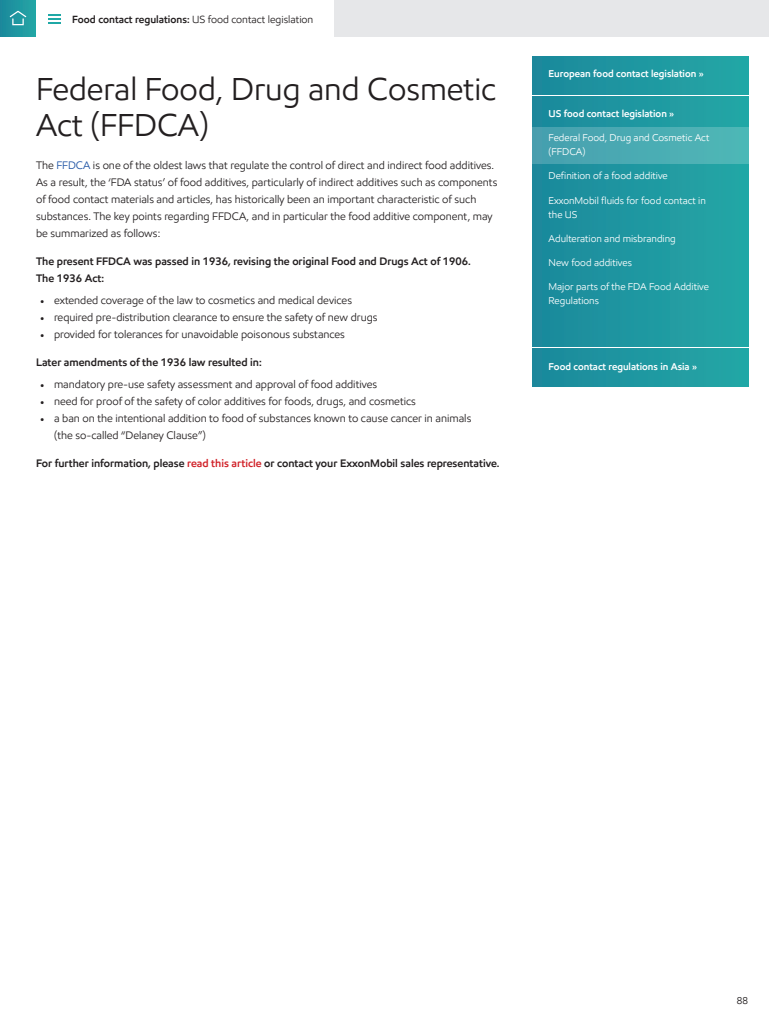
<style>
.page{position:relative;width:769px;height:1024px;background:#fff}
.page>*{position:absolute;margin:0;border:0;box-sizing:border-box;transform-origin:0 0}
.t1{font:32px/36px "E Mprint";color:#231f20}
.t2{font:11px/17px "E Mprint";color:#231f20}
.t3{font:600 11px/17px "E Mprint";color:#231f20}
.t4{font:10.5px "E Mprint";color:#231f20}
.t5{font:10px/14px "E Mprint";color:#fff}
.t6{font:600 10px "E Mprint";color:#fff}
.t7{font:10px "E Mprint";color:#231f20}
.s1{font-weight:600}
.s2{color:#1e53a4}
.s3{font-family:"Minion Pro"}
.s4{color:#d1232a}
</style>
<div class="page">
<div style="left:0;top:0;width:36px;height:36px;background:linear-gradient(to right,#1a889c,#24a5a5)"></div>
<div style="left:12px;top:18px;width:12px;height:7px;border:1px solid #fff"></div>
<svg style="left:9px;top:10px;width:18px;height:8px"></svg>
<div style="left:532px;top:96px;width:216px;height:250px;background:linear-gradient(to right,#1b889c,#24a7a6)"></div>
<div style="left:155px;top:0;width:613px;height:36px;background:#e6e7e9"></div>
<div style="left:532px;top:127px;width:216px;height:36px;background:#4aacb3"></div>
<div style="left:36px;top:0;width:297px;height:41px;background:#fff"></div>
<svg style="left:48px;top:14px;width:12px;height:10px"></svg>
<div style="left:532px;top:56px;width:216px;height:38px;background:linear-gradient(to right,#1b889c,#24a7a6)"></div>
<div style="left:532px;top:348px;width:216px;height:38px;background:linear-gradient(to right,#1b889c,#24a7a6)"></div>
<p class="t4" style="left:72px;top:13px;width:242px"><span class="s1">Food contact regulations:</span> US food contact legislation</p>
<p class="t1" style="left:36px;top:71px;width:461px">Federal Food, Drug and Cosmetic<br>Act (FFDCA)</p>
<p class="t2" style="left:36px;top:157px;width:463px">The <span class="s2">FFDCA</span> is one of the oldest laws that regulate the control of direct and indirect food additives.<br>As a result, the ‘FDA status’ of food additives, particularly of indirect additives such as components of food contact materials and articles, has historically been an important characteristic of such substances. The key points regarding FFDCA, and in particular the food additive component, may be summarized as follows:</p>
<p class="t3" style="left:36px;top:253px;width:436px">The present FFDCA was passed in 1936, revising the original Food and Drugs Act of 1906.<br>The 1936 Act:</p>
<p class="t2" style="left:40px;top:292px;width:313px"><span class="s3">•</span> extended coverage of the law to cosmetics and medical devices</p>
<p class="t2" style="left:40px;top:309px;width:339px"><span class="s3">•</span> required pre-distribution clearance to ensure the safety of new drugs</p>
<p class="t2" style="left:40px;top:326px;width:306px"><span class="s3">•</span> provided for tolerances for unavoidable poisonous substances</p>
<p class="t3" style="left:36px;top:354px;width:227px">Later amendments of the 1936 law resulted in:</p>
<p class="t2" style="left:40px;top:376px;width:338px"><span class="s3">•</span> mandatory pre-use safety assessment and approval of food additives</p>
<p class="t2" style="left:40px;top:393px;width:377px"><span class="s3">•</span> need for proof of the safety of color additives for foods, drugs, and cosmetics</p>
<p class="t2" style="left:54px;top:410px;width:418px;text-indent:-14px"><span class="s3">•</span> a ban on the intentional addition to food of substances known to cause cancer in animals (the so-called “Delaney Clause”)</p>
<p class="t3" style="left:36px;top:455px;width:465px">For further information, please <span class="s4">read this article</span> or contact your ExxonMobil sales representative.</p>
<p class="t6" style="left:548px;top:68px;width:156px">European food contact legislation »</p>
<p class="t6" style="left:548px;top:108px;width:127px">US food contact legislation »</p>
<p class="t5" style="left:548px;top:131px;width:162px">Federal Food, Drug and Cosmetic Act (FFDCA)</p>
<p class="t5" style="left:548px;top:169px;width:121px">Definition of a food additive</p>
<p class="t5" style="left:548px;top:193px;width:159px">ExxonMobil fluids for food contact in the US</p>
<p class="t5" style="left:548px;top:231px;width:129px">Adulteration and misbranding</p>
<p class="t5" style="left:548px;top:255px;width:85px">New food additives</p>
<p class="t5" style="left:548px;top:279px;width:162px">Major parts of the FDA Food Additive<br>Regulations</p>
<p class="t6" style="left:548px;top:360px;width:150px">Food contact regulations in Asia »</p>
<p class="t7" style="left:736px;top:994px;width:13px">88</p>
</div>
